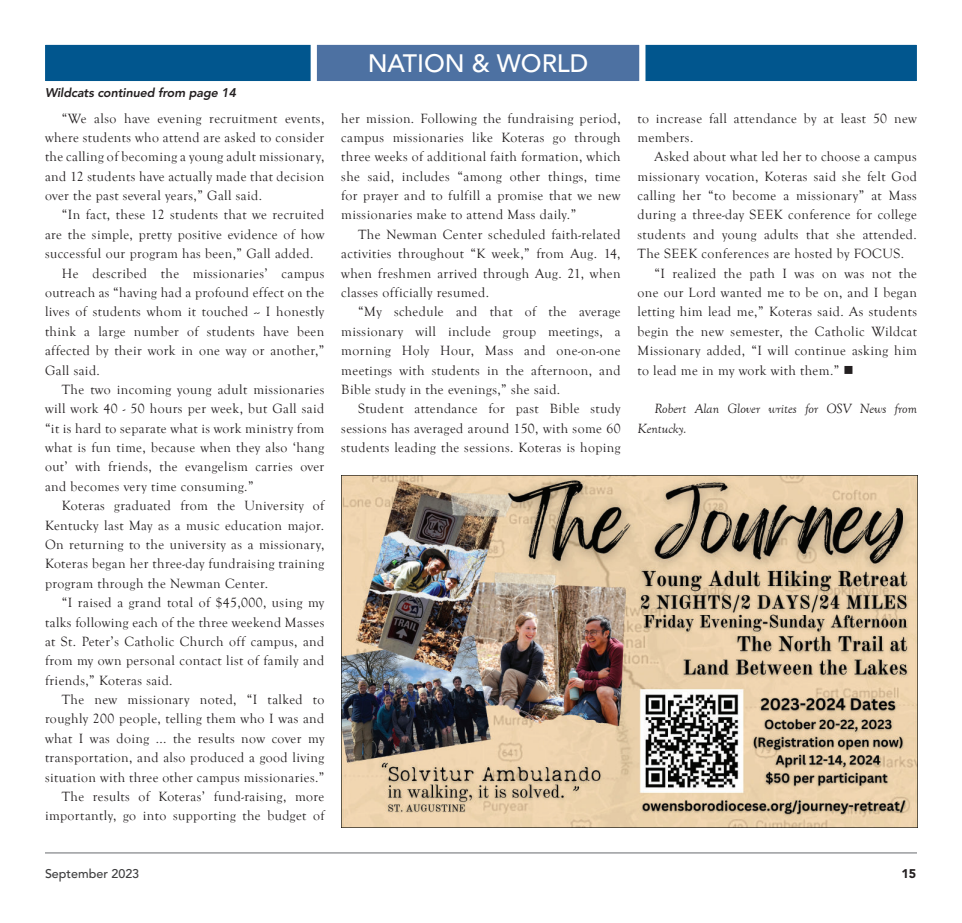
<style>
.page{position:relative;width:962px;height:923px;background:#fff}
.page>*{position:absolute;margin:0;border:0;box-sizing:border-box;transform-origin:0 0}
.t1{font:500 25px "Avenir LT Std";color:#fff}
.t2{font:13.75px/19.4px "Goudy Old Style T";letter-spacing:.03em;color:#231f20;text-align:justify}
.t3{font:italic 13.75px/19.4px "Goudy Old Style T";color:#231f20}
.t4{font:italic 800 12.5px "Avenir LT Std";letter-spacing:-.01em;color:#231f20}
.t5{font:500 12.5px "Avenir LT Std";color:#3e3e3f}
.t6{font:900 12.5px "Avenir LT Std";color:#231f20}
</style>
<div class="page">
<hr style="left:45px;top:852px;width:872px;height:1px;background:#939598">
<div style="left:45px;top:44px;width:872px;height:37px;background:#01568e"></div>
<svg style="left:307px;top:44px;width:342px;height:37px;background:#5578a7"></svg>
<img style="left:341px;top:476px;width:576px;height:351px">
<p class="t4" style="left:45px;top:87px;width:193px">Wildcats continued from page 14</p>
<p class="t2" style="left:45px;top:108px;width:281px;text-indent:17px">“We also have evening recruitment events, where students who attend are asked to consider the calling of becoming a young adult missionary, and 12 students have actually made that decision over the past several years,” Gall said.</p>
<p class="t2" style="left:62px;top:205px;width:264px">“In fact, these 12 students that we recruited</p>
<p class="t2" style="left:45px;top:225px;width:281px">are the simple, pretty positive evidence of how</p>
<p class="t2" style="left:45px;top:244px;width:270px">successful our program has been,” Gall added.</p>
<p class="t2" style="left:62px;top:263px;width:264px">He described the missionaries’ campus</p>
<p class="t2" style="left:45px;top:283px;width:281px">outreach as “having had a profound effect on the</p>
<p class="t2" style="left:45px;top:302px;width:281px">lives of students whom it touched -- I honestly</p>
<p class="t2" style="left:45px;top:321px;width:281px">think a large number of students have been</p>
<p class="t2" style="left:45px;top:341px;width:281px">affected by their work in one way or another,”</p>
<p class="t2" style="left:45px;top:360px;width:56px">Gall said.</p>
<p class="t2" style="left:62px;top:380px;width:264px">The two incoming young adult missionaries</p>
<p class="t2" style="left:45px;top:399px;width:281px">will work 40 - 50 hours per week, but Gall said</p>
<p class="t2" style="left:45px;top:418px;width:281px">“it is hard to separate what is work ministry from</p>
<p class="t2" style="left:45px;top:438px;width:281px">what is fun time, because when they also ‘hang</p>
<p class="t2" style="left:45px;top:457px;width:281px">out’ with friends, the evangelism carries over</p>
<p class="t2" style="left:45px;top:476px;width:210px">and becomes very time consuming.”</p>
<p class="t2" style="left:62px;top:496px;width:264px">Koteras graduated from the University of</p>
<p class="t2" style="left:45px;top:515px;width:281px">Kentucky last May as a music education major.</p>
<p class="t2" style="left:45px;top:535px;width:281px">On returning to the university as a missionary,</p>
<p class="t2" style="left:45px;top:554px;width:281px">Koteras began her three-day fundraising training</p>
<p class="t2" style="left:45px;top:573px;width:225px">program through the Newman Center.</p>
<p class="t2" style="left:62px;top:593px;width:264px">“I raised a grand total of $45,000, using my</p>
<p class="t2" style="left:45px;top:612px;width:281px">talks following each of the three weekend Masses</p>
<p class="t2" style="left:45px;top:631px;width:281px">at St. Peter’s Catholic Church off campus, and</p>
<p class="t2" style="left:45px;top:651px;width:281px">from my own personal contact list of family and</p>
<p class="t2" style="left:45px;top:670px;width:129px">friends,” Koteras said.</p>
<p class="t2" style="left:62px;top:690px;width:264px">The new missionary noted, “I talked to</p>
<p class="t2" style="left:45px;top:709px;width:281px">roughly 200 people, telling them who I was and</p>
<p class="t2" style="left:45px;top:728px;width:281px">what I was doing ... the results now cover my</p>
<p class="t2" style="left:45px;top:748px;width:281px">transportation, and also produced a good living</p>
<p class="t2" style="left:45px;top:767px;width:281px">situation with three other campus missionaries.”</p>
<p class="t2" style="left:62px;top:786px;width:264px">The results of Koteras’ fund-raising, more</p>
<p class="t2" style="left:45px;top:806px;width:281px">importantly, go into supporting the budget of</p>
<h1 class="t1" style="left:368px;top:53px;width:222px">NATION &amp; WORLD</h1>
<p class="t2" style="left:341px;top:108px;width:281px">her mission. Following the fundraising period, campus missionaries like Koteras go through three weeks of additional faith formation, which she said, includes “among other things, time for prayer and to fulfill a promise that we new missionaries make to attend Mass daily.”</p>
<p class="t2" style="left:341px;top:225px;width:281px;text-indent:17px">The Newman Center scheduled faith-related activities throughout “K week,” from Aug. 14, when freshmen arrived through Aug. 21, when classes officially resumed.</p>
<p class="t2" style="left:341px;top:302px;width:281px;text-indent:17px">“My schedule and that of the average missionary will include group meetings, a morning Holy Hour, Mass and one-on-one meetings with students in the afternoon, and Bible study in the evenings,” she said.</p>
<p class="t2" style="left:341px;top:399px;width:281px;text-indent:17px">Student attendance for past Bible study sessions has averaged around 150, with some 60 students leading the sessions. Koteras is hoping</p>
<p class="t2" style="left:638px;top:108px;width:281px">to increase fall attendance by at least 50 new members.</p>
<p class="t2" style="left:654px;top:147px;width:264px">Asked about what led her to choose a campus</p>
<p class="t2" style="left:638px;top:166px;width:281px">missionary vocation, Koteras said she felt God</p>
<p class="t2" style="left:638px;top:186px;width:281px">calling her “to become a missionary” at Mass</p>
<p class="t2" style="left:638px;top:205px;width:281px">during a three-day SEEK conference for college</p>
<p class="t2" style="left:638px;top:225px;width:281px">students and young adults that she attended.</p>
<p class="t2" style="left:638px;top:244px;width:268px">The SEEK conferences are hosted by FOCUS.</p>
<p class="t2" style="left:654px;top:263px;width:264px">“I realized the path I was on was not the</p>
<p class="t2" style="left:638px;top:283px;width:281px">one our Lord wanted me to be on, and I began</p>
<p class="t2" style="left:638px;top:302px;width:281px">letting him lead me,” Koteras said. As students</p>
<p class="t2" style="left:638px;top:321px;width:281px">begin the new semester, the Catholic Wildcat</p>
<p class="t2" style="left:638px;top:341px;width:281px">Missionary added, “I will continue asking him</p>
<p class="t2" style="left:638px;top:360px;width:218px">to lead me in my work with them.” ■</p>
<p class="t3" style="left:638px;top:400px;width:281px;text-indent:17px">Robert Alan Glover writes for OSV News from<br>Kentucky.</p>
<p class="t5" style="left:45px;top:868px;width:96px">September 2023</p>
<p class="t6" style="left:901px;top:868px;width:16px">15</p>
</div>
